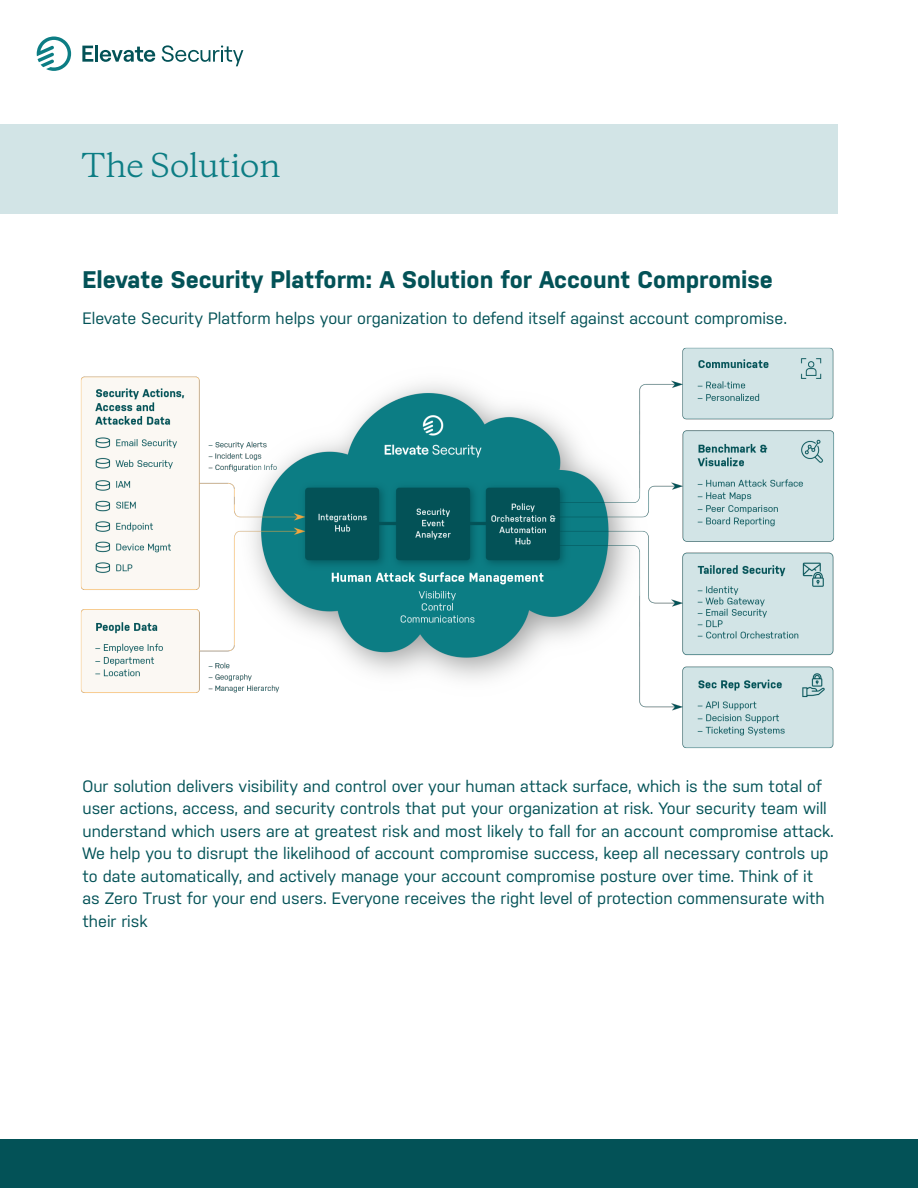
<style>
.page{position:relative;width:918px;height:1188px;background:#fff}
.page>*{position:absolute;margin:0;border:0;box-sizing:border-box;transform-origin:0 0}
.Headlines{font:30.9px "Copernicus";letter-spacing:-.02em;color:#0c7d84}
.Body_Text{font:700 24px "Nudista";color:#035257}
.Body_Text-2{font:16.5px/22.5px "Nudista";color:#035257}
</style>
<div class="page">
<div style="left:0;top:124px;width:838px;height:89px;background:#d2e4e6"></div>
<div style="left:0;top:1139px;width:918px;height:49px;background:#035257"></div>
<img style="left:80px;top:347px;width:755px;height:402px">
<svg style="left:37px;top:37px;width:34px;height:34px"></svg>
<svg style="left:82px;top:46px;width:11px;height:16px"></svg>
<hr style="left:95px;top:45px;width:3px;height:17px;background:#035257">
<svg style="left:100px;top:47px;width:55px;height:15px"></svg>
<svg style="left:162px;top:45px;width:81px;height:21px"></svg>
<p class="Headlines" style="left:81px;top:144px;width:201px">The Solution</p>
<p class="Body_Text" style="left:82px;top:266px;width:692px">Elevate Security Platform: A Solution for Account Compromise</p>
<p class="Body_Text-2" style="left:82px;top:307px;width:706px">Elevate Security Platform helps your organization to defend itself against account compromise.</p>
<p class="Body_Text-2" style="left:82px;top:775px;width:753px">Our solution delivers visibility and control over your human attack surface, which is the sum total of user actions, access, and security controls that put your organization at risk. Your security team will understand which users are at greatest risk and most likely to fall for an account compromise attack.<br>We help you to disrupt the likelihood of account compromise success, keep all necessary controls up to date automatically, and actively manage your account compromise posture over time. Think of it as Zero Trust for your end users. Everyone receives the right level of protection commensurate with their risk</p>
</div>
